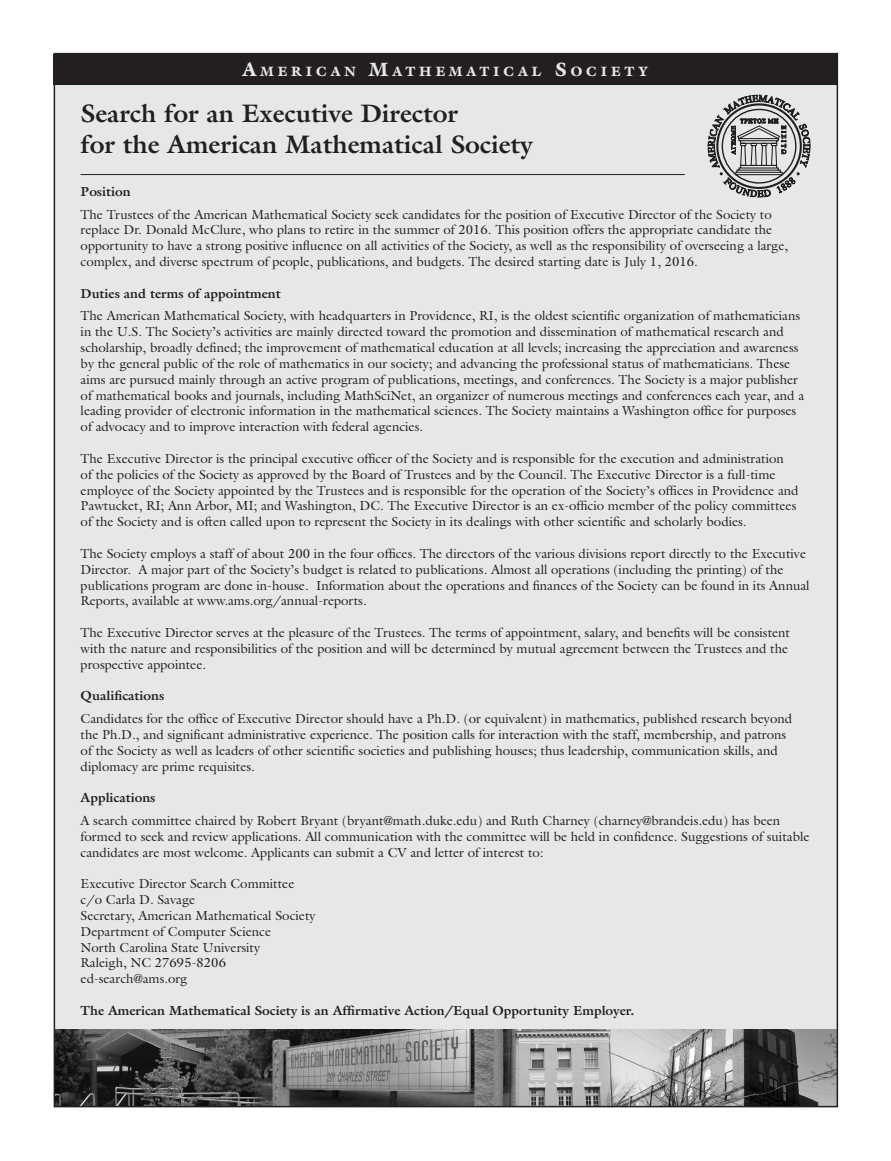
<style>
.page{position:relative;width:891px;height:1161px;background:#fff}
.page>*{position:absolute;margin:0;border:0;box-sizing:border-box;transform-origin:0 0}
.t1{font:700 25.5px/31.5px "Galliard";color:#231f20}
.t2{font:900 13.5px "Galliard";letter-spacing:.285em;color:#e6e7e9}
.t3{font:13.2px/15.9px "Galliard";color:#231f20}
.t4{font:700 13.2px "Galliard";color:#231f20}
.s1{font-size:19.35px}
</style>
<div class="page">
<div style="left:54px;top:54px;width:783px;height:1053px;background:#e6e7e9"></div>
<svg style="left:708px;top:94px;width:102px;height:103px"></svg>
<hr style="left:81px;top:174px;width:604px;height:1px;background:#231f20">
<div style="left:54px;top:54px;width:783px;height:31px;background:#231f20"></div>
<img style="left:57px;top:1030px;width:778px;height:74px">
<p class="t2" style="left:243px;top:63px;width:407px"><span class="s1">A</span>MERICAN <span class="s1">M</span>ATHEMATICAL <span class="s1">S</span>OCIETY</p>
<h1 class="t1" style="left:81px;top:97px;width:454px">Search for an Executive Director<br>for the American Mathematical Society</h1>
<p class="t4" style="left:81px;top:183px;width:52px">Position</p>
<p class="t3" style="left:81px;top:206px;width:709px">The Trustees of the American Mathematical Society seek candidates for the position of Executive Director of the Society to replace Dr. Donald McClure, who plans to retire in the summer of 2016. This position offers the appropriate candidate the opportunity to have a strong positive influence on all activities of the Society, as well as the responsibility of overseeing a large, complex, and diverse spectrum of people, publications, and budgets. The desired starting date is July 1, 2016.</p>
<p class="t4" style="left:81px;top:285px;width:202px">Duties and terms of appointment</p>
<p class="t3" style="left:81px;top:308px;width:725px">The American Mathematical Society, with headquarters in Providence, RI, is the oldest scientific organization of mathematicians in the U.S. The Society’s activities are mainly directed toward the promotion and dissemination of mathematical research and scholarship, broadly defined; the improvement of mathematical education at all levels; increasing the appreciation and awareness by the general public of the role of mathematics in our society; and advancing the professional status of mathematicians. These aims are pursued mainly through an active program of publications, meetings, and conferences. The Society is a major publisher of mathematical books and journals, including MathSciNet, an organizer of numerous meetings and conferences each year, and a leading provider of electronic information in the mathematical sciences. The Society maintains a Washington office for purposes of advocacy and to improve interaction with federal agencies.</p>
<p class="t3" style="left:81px;top:450px;width:720px">The Executive Director is the principal executive officer of the Society and is responsible for the execution and administration<br>of the policies of the Society as approved by the Board of Trustees and by the Council. The Executive Director is a full-time employee of the Society appointed by the Trustees and is responsible for the operation of the Society’s offices in Providence and Pawtucket, RI; Ann Arbor, MI; and Washington, DC. The Executive Director is an ex-officio member of the policy committees of the Society and is often called upon to represent the Society in its dealings with other scientific and scholarly bodies.</p>
<p class="t3" style="left:81px;top:545px;width:731px">The Society employs a staff of about 200 in the four offices. The directors of the various divisions report directly to the Executive Director. A major part of the Society’s budget is related to publications. Almost all operations (including the printing) of the publications program are done in-house. Information about the operations and finances of the Society can be found in its Annual Reports, available at www.ams.org/annual-reports.</p>
<p class="t3" style="left:81px;top:625px;width:711px">The Executive Director serves at the pleasure of the Trustees. The terms of appointment, salary, and benefits will be consistent with the nature and responsibilities of the position and will be determined by mutual agreement between the Trustees and the prospective appointee.</p>
<p class="t4" style="left:81px;top:687px;width:85px">Qualifications</p>
<p class="t3" style="left:81px;top:710px;width:713px">Candidates for the office of Executive Director should have a Ph.D. (or equivalent) in mathematics, published research beyond the Ph.D., and significant administrative experience. The position calls for interaction with the staff, membership, and patrons of the Society as well as leaders of other scientific societies and publishing houses; thus leadership, communication skills, and diplomacy are prime requisites.</p>
<p class="t4" style="left:81px;top:789px;width:76px">Applications</p>
<p class="t3" style="left:81px;top:812px;width:730px">A search committee chaired by Robert Bryant (bryant@math.duke.edu) and Ruth Charney (charney@brandeis.edu) has been formed to seek and review applications. All communication with the committee will be held in confidence. Suggestions of suitable candidates are most welcome. Applicants can submit a CV and letter of interest to:</p>
<p class="t3" style="left:81px;top:876px;width:236px">Executive Director Search Committee c/o Carla D. Savage<br>Secretary, American Mathematical Society<br>Department of Computer Science<br>North Carolina State University<br>Raleigh, NC 27695-8206 ed-search@ams.org</p>
<p class="t4" style="left:81px;top:1002px;width:555px">The American Mathematical Society is an Affirmative Action/Equal Opportunity Employer.</p>
</div>
